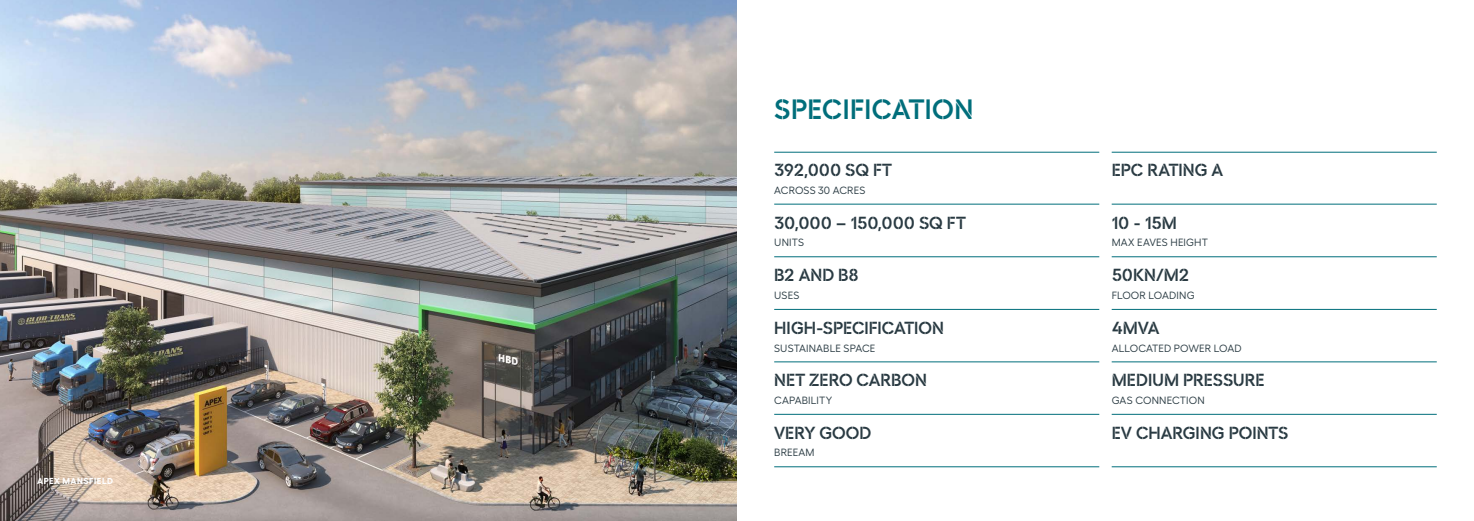
<style>
.page{position:relative;width:1474px;height:521px;background:#fff}
.page>*{position:absolute;margin:0;border:0;box-sizing:border-box;transform-origin:0 0}
.Subtitle{font:600 28px "HBD Stencil";letter-spacing:.015em;color:#006e7b}
.t1{font:600 17.5px "HBD Stencil";letter-spacing:-.005em;color:#293a42}
.t2{font:10.5px "Hellix";letter-spacing:.01em;color:#293a42}
.t3{font:700 8.75px "Hellix";letter-spacing:.055em;color:#fff}
</style>
<div class="page">
<img style="left:0;top:0;width:737px;height:521px">
<hr style="left:774px;top:152px;width:325px;height:1px;background:#006e7b">
<hr style="left:774px;top:204px;width:325px;height:1px;background:#006e7b">
<hr style="left:774px;top:256px;width:325px;height:1px;background:#006e7b">
<hr style="left:774px;top:309px;width:325px;height:1px;background:#006e7b">
<hr style="left:774px;top:361px;width:325px;height:1px;background:#006e7b">
<hr style="left:774px;top:414px;width:325px;height:1px;background:#006e7b">
<hr style="left:774px;top:466px;width:325px;height:1px;background:#006e7b">
<hr style="left:1111px;top:152px;width:325px;height:1px;background:#006e7b">
<hr style="left:1111px;top:204px;width:325px;height:1px;background:#006e7b">
<hr style="left:1111px;top:256px;width:325px;height:1px;background:#006e7b">
<hr style="left:1111px;top:309px;width:325px;height:1px;background:#006e7b">
<hr style="left:1111px;top:361px;width:325px;height:1px;background:#006e7b">
<hr style="left:1111px;top:414px;width:325px;height:1px;background:#006e7b">
<hr style="left:1111px;top:466px;width:325px;height:1px;background:#006e7b">
<p class="t3" style="left:37px;top:474px;width:77px">APEX MANSFIELD</p>
<p class="Subtitle" style="left:774px;top:96px;width:201px">SPECIFICATION</p>
<p class="t1" style="left:774px;top:162px;width:119px">392,000 SQ FT</p>
<p class="t2" style="left:774px;top:182px;width:93px">ACROSS 30 ACRES</p>
<p class="t1" style="left:774px;top:214px;width:193px">30,000 – 150,000 SQ FT</p>
<p class="t2" style="left:774px;top:235px;width:31px">UNITS</p>
<p class="t1" style="left:774px;top:267px;width:86px">B2 AND B8</p>
<p class="t2" style="left:774px;top:287px;width:27px">USES</p>
<p class="t1" style="left:774px;top:319px;width:171px">HIGH-SPECIFICATION</p>
<p class="t2" style="left:774px;top:340px;width:103px">SUSTAINABLE SPACE</p>
<p class="t1" style="left:774px;top:372px;width:154px">NET ZERO CARBON</p>
<p class="t2" style="left:774px;top:392px;width:59px">CAPABILITY</p>
<p class="t1" style="left:774px;top:424px;width:98px">VERY GOOD</p>
<p class="t2" style="left:774px;top:445px;width:42px">BREEAM</p>
<p class="t1" style="left:1111px;top:162px;width:113px">EPC RATING A</p>
<p class="t1" style="left:1111px;top:214px;width:67px">10 - 15M</p>
<p class="t2" style="left:1111px;top:235px;width:98px">MAX EAVES HEIGHT</p>
<p class="t1" style="left:1111px;top:267px;width:79px">50KN/M2</p>
<p class="t2" style="left:1111px;top:287px;width:84px">FLOOR LOADING</p>
<p class="t1" style="left:1111px;top:319px;width:49px">4MVA</p>
<p class="t2" style="left:1111px;top:340px;width:131px">ALLOCATED POWER LOAD</p>
<p class="t1" style="left:1111px;top:372px;width:154px">MEDIUM PRESSURE</p>
<p class="t2" style="left:1111px;top:392px;width:94px">GAS CONNECTION</p>
<p class="t1" style="left:1111px;top:424px;width:178px">EV CHARGING POINTS</p>
</div>
